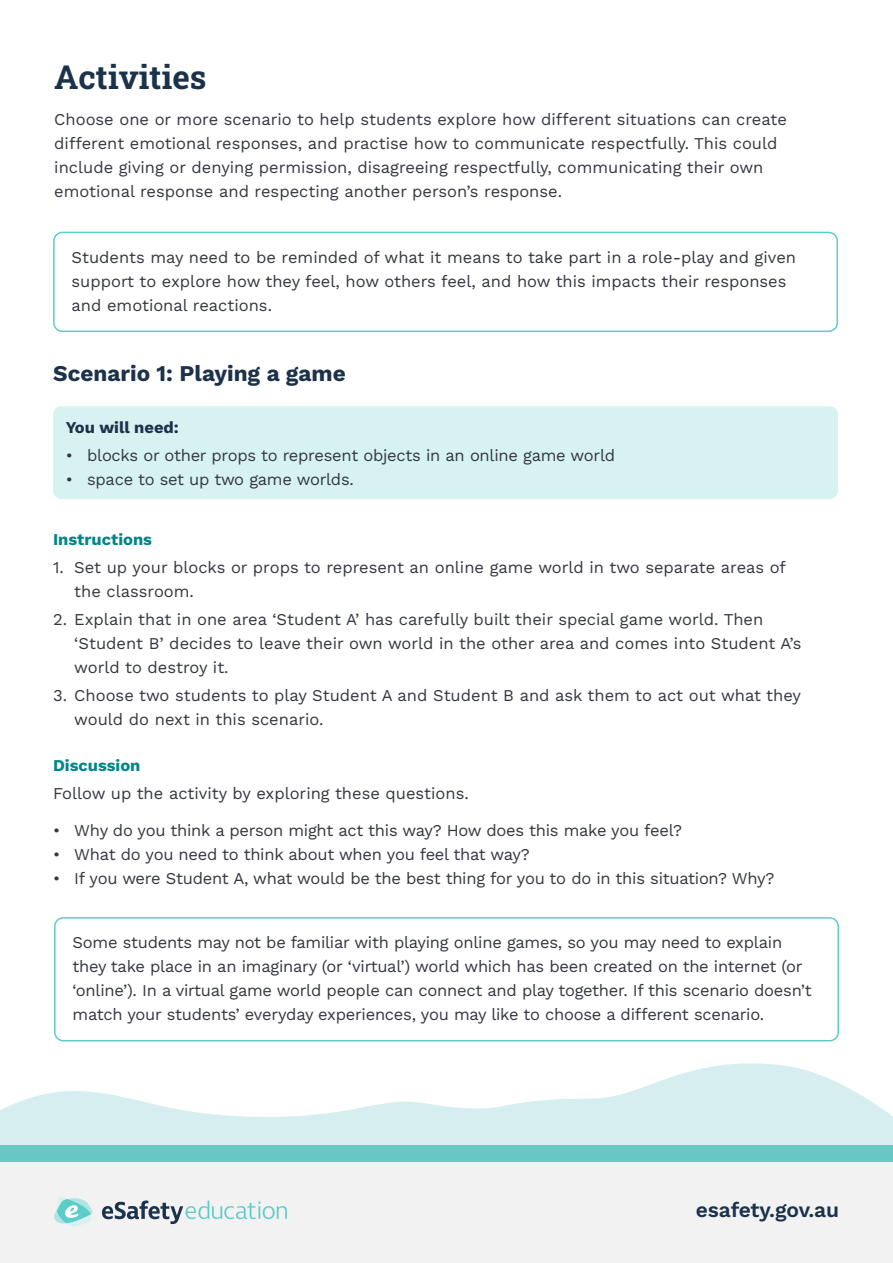
<style>
.page{position:relative;width:893px;height:1263px;background:#fff}
.page>*{position:absolute;margin:0;border:0;box-sizing:border-box;transform-origin:0 0}
.t1{font:700 33px "Roboto Slab";color:#1b324b}
.t2{font:700 22.5px "Work Sans";color:#1c324b}
.t3{font:600 21px "Work Sans";letter-spacing:-.01em;color:#1b324b}
.t4{font:16.5px/24px "Work Sans";color:#343740}
.t5{font:700 16.5px "Work Sans";color:#008689}
.t6{font:700 16.5px "Work Sans";color:#1c324b}
</style>
<div class="page">
<div style="left:0;top:1161px;width:893px;height:102px;background:#f2f2f2"></div>
<div style="left:0;top:1144px;width:893px;height:17px;background:#66c7c5"></div>
<svg style="left:102px;top:1200px;width:185px;height:24px"></svg>
<svg style="left:54px;top:1197px;width:39px;height:30px"></svg>
<div style="left:53px;top:406px;width:785px;height:93px;background:#d6f2f1;border-radius:9px"></div>
<svg style="left:0;top:1063px;width:893px;height:81px;fill:#d6eeef"></svg>
<div style="left:54px;top:917px;width:785px;height:124px;border:2px solid #5ecdc9;border-radius:9px"></div>
<div style="left:53px;top:232px;width:785px;height:100px;border:2px solid #5ecdc9;border-radius:9px"></div>
<h1 class="t1" style="left:54px;top:54px;width:154px">Activities</h1>
<p class="t4" style="left:54px;top:107px;width:734px">Choose one or more scenario to help students explore how different situations can create different emotional responses, and practise how to communicate respectfully. This could include giving or denying permission, disagreeing respectfully, communicating their own emotional response and respecting another person’s response.</p>
<p class="t4" style="left:72px;top:244px;width:726px">Students may need to be reminded of what it means to take part in a role-play and given support to explore how they feel, how others feel, and how this impacts their responses and emotional reactions.</p>
<h2 class="t2" style="left:53px;top:356px;width:294px">Scenario 1: Playing a game</h2>
<p class="t6" style="left:66px;top:415px;width:115px">You will need:</p>
<p class="t4" style="left:66px;top:443px;width:551px">• blocks or other props to represent objects in an online game world</p>
<p class="t4" style="left:66px;top:467px;width:290px">• space to set up two game worlds.</p>
<p class="t5" style="left:53px;top:526px;width:101px">Instructions</p>
<p class="t4" style="left:74px;top:554px;width:713px;text-indent:-21px">1. Set up your blocks or props to represent an online game world in two separate areas of the classroom.</p>
<p class="t4" style="left:74px;top:607px;width:729px;text-indent:-21px">2. Explain that in one area ‘Student A’ has carefully built their special game world. Then ‘Student B’ decides to leave their own world in the other area and comes into Student A’s world to destroy it.</p>
<p class="t4" style="left:74px;top:683px;width:728px;text-indent:-21px">3. Choose two students to play Student A and Student B and ask them to act out what they would do next in this scenario.</p>
<p class="t5" style="left:53px;top:752px;width:89px">Discussion</p>
<p class="t4" style="left:53px;top:780px;width:417px">Follow up the activity by exploring these questions.</p>
<p class="t4" style="left:53px;top:817px;width:630px">• Why do you think a person might act this way? How does this make you feel?</p>
<p class="t4" style="left:53px;top:841px;width:478px">• What do you need to think about when you feel that way?</p>
<p class="t4" style="left:53px;top:865px;width:723px">• If you were Student A, what would be the best thing for you to do in this situation? Why?</p>
<p class="t4" style="left:73px;top:930px;width:741px">Some students may not be familiar with playing online games, so you may need to explain they take place in an imaginary (or ‘virtual’) world which has been created on the internet (or ‘online’). In a virtual game world people can connect and play together. If this scenario doesn’t match your students’ everyday experiences, you may like to choose a different scenario.</p>
<p class="t3" style="left:696px;top:1194px;width:144px">esafety.gov.au</p>
</div>
